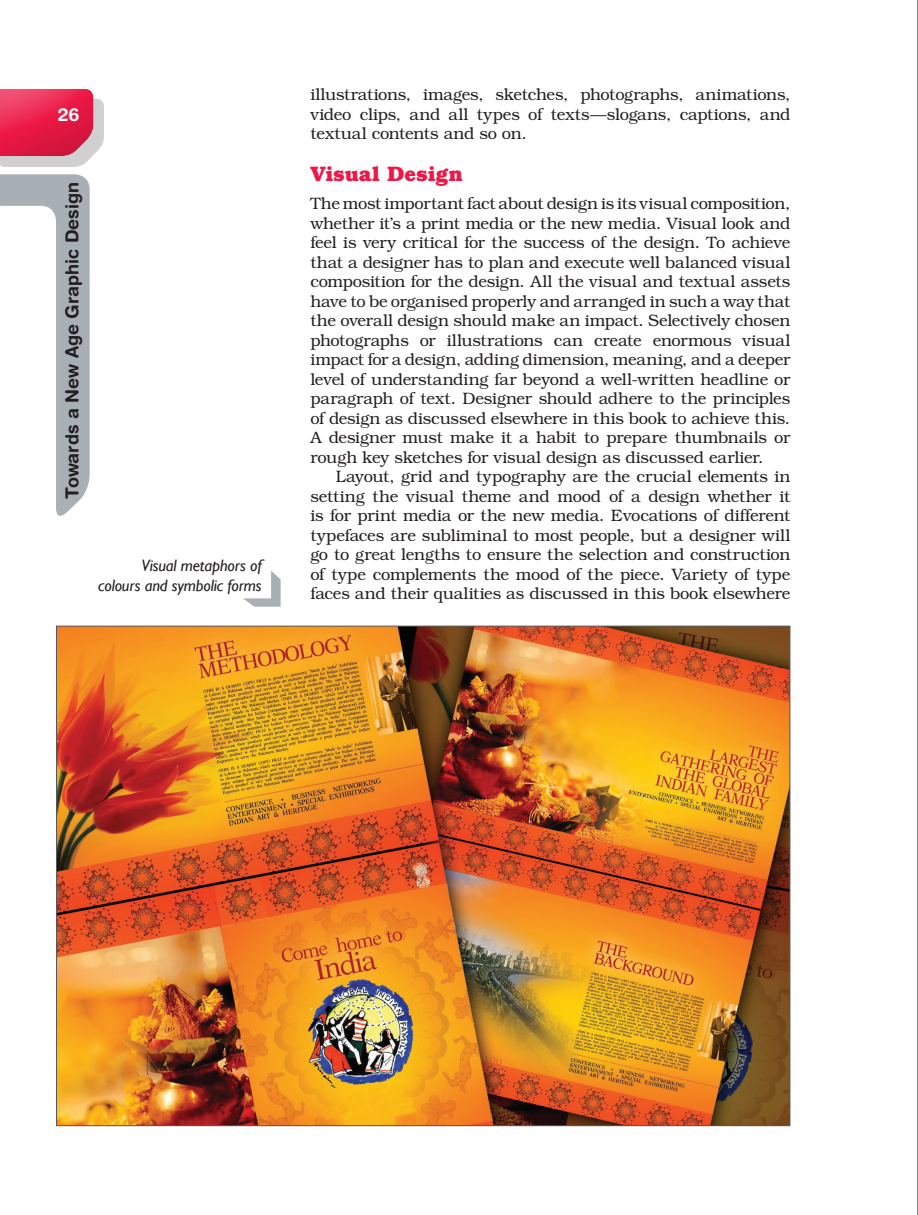
<style>
.page{position:relative;width:918px;height:1215px;background:#fff}
.page>*{position:absolute;margin:0;border:0;box-sizing:border-box;transform-origin:0 0}
.t1{font:700 21px "Bookman";letter-spacing:-.005em;color:#ed1845}
.t2{font:700 18px "Helvetica Rounded LT Std";color:#231f20}
.t3{font:700 18px "Helvetica Rounded LT Std";color:#fff}
.t4{font:300 16.5px/19.5px "Bookman Std";letter-spacing:-.01em;color:#231f20;text-align:justify}
.t5{font:italic 16.5px/19.8px "Gill Sans";letter-spacing:-.01em;color:#231f20;text-align:right}
</style>
<div class="page">
<div style="left:0;top:99px;width:104px;height:68px;background:#231f20;opacity:.21"></div>
<div style="left:0;top:88px;width:94px;height:70px;background:#231f20;opacity:.22"></div>
<svg style="left:0;top:174px;width:90px;height:342px"></svg>
<img style="left:58px;top:628px;width:730px;height:496px">
<hr style="left:917px;top:0;width:1px;height:1215px;background:#616164">
<svg style="left:243px;top:571px;width:38px;height:36px"></svg>
<p class="t3" style="left:58px;top:103px;width:23px">26</p>
<p class="t2" style="left:61px;top:499px;width:318px;rotate:-90deg">Towards a New Age Graphic Design</p>
<p class="t5" style="left:98px;top:555px;width:165px">Visual metaphors of colours and symbolic forms</p>
<p class="t4" style="left:310px;top:85px;width:482px">illustrations, images, sketches, photographs, animations, video clips, and all types of texts—slogans, captions, and textual contents and so on.</p>
<p class="t1" style="left:310px;top:161px;width:154px">Visual Design</p>
<p class="t4" style="left:310px;top:194px;width:482px">The most important fact about design is its visual composition, whether it’s a print media or the new media. Visual look and feel is very critical for the success of the design. To achieve that a designer has to plan and execute well balanced visual composition for the design. All the visual and textual assets have to be organised properly and arranged in such a way that the overall design should make an impact. Selectively chosen photographs or illustrations can create enormous visual impact for a design, adding dimension, meaning, and a deeper level of understanding far beyond a well-written headline or paragraph of text. Designer should adhere to the principles of design as discussed elsewhere in this book to achieve this.<br>A designer must make it a habit to prepare thumbnails or rough key sketches for visual design as discussed earlier.</p>
<p class="t4" style="left:310px;top:467px;width:482px;text-indent:26px">Layout, grid and typography are the crucial elements in setting the visual theme and mood of a design whether it is for print media or the new media. Evocations of different typefaces are subliminal to most people, but a designer will go to great lengths to ensure the selection and construction of type complements the mood of the piece. Variety of type faces and their qualities as discussed in this book elsewhere</p>
</div>
